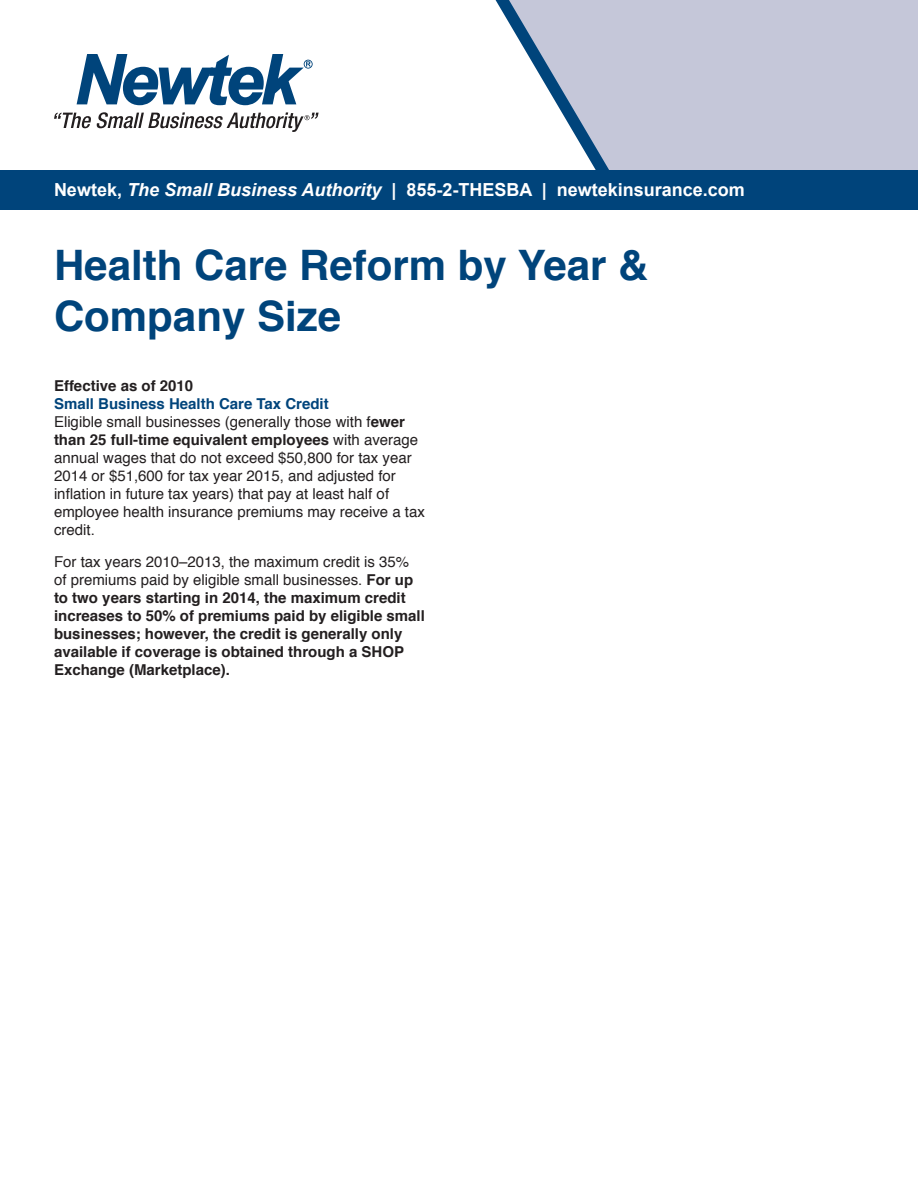
<style>
.page{position:relative;width:918px;height:1188px;background:#fff}
.page>*{position:absolute;margin:0;border:0;box-sizing:border-box;transform-origin:0 0}
.t1{font:700 42px/50.4px "Helvetica";color:#00447b}
.t2{font:700 18px "Arial";color:#fff}
.t3{font:15px/18px "Helvetica";color:#231f20}
.t4{font:700 15px/18px "Helvetica";color:#231f20}
.s1{font-style:italic}
.s2{font-weight:700}
.s3{font-weight:700;color:#00447b}
.s4{font-weight:400}
</style>
<div class="page">
<svg style="left:509px;top:0;width:409px;height:170px;background:#c4c8d9"></svg>
<div style="left:0;top:170px;width:918px;height:39px;background:#00447b"></div>
<svg style="left:77px;top:54px;width:236px;height:51px"></svg>
<svg style="left:54px;top:112px;width:265px;height:20px"></svg>
<p class="t2" style="left:54px;top:178px;width:692px">Newtek, <span class="s1">The Small Business Authority</span> | 855-2-THESBA | newtekinsurance.com</p>
<p class="t1" style="left:54px;top:241px;width:596px">Health Care Reform by Year &amp;<br>Company Size</p>
<p class="t3" style="left:54px;top:377px;width:372px"><span class="s2">Effective as of 2010<br></span><span class="s3">Small Business Health Care Tax Credit<br></span>Eligible small businesses (generally those with f<span class="s2">ewer than 25 full-time equivalent employees</span> with average annual wages that do not exceed $50,800 for tax year 2014 or $51,600 for tax year 2015, and adjusted for inflation in future tax years) that pay at least half of employee health insurance premiums may receive a tax credit.</p>
<p class="t4" style="left:54px;top:553px;width:372px"><span class="s4">For tax years 2010–2013, the maximum credit is 35% of premiums paid by eligible small businesses.</span> For up to two years starting in 2014, the maximum credit increases to 50% of premiums paid by eligible small businesses; however, the credit is generally only available if coverage is obtained through a SHOP Exchange (Marketplace).</p>
</div>
